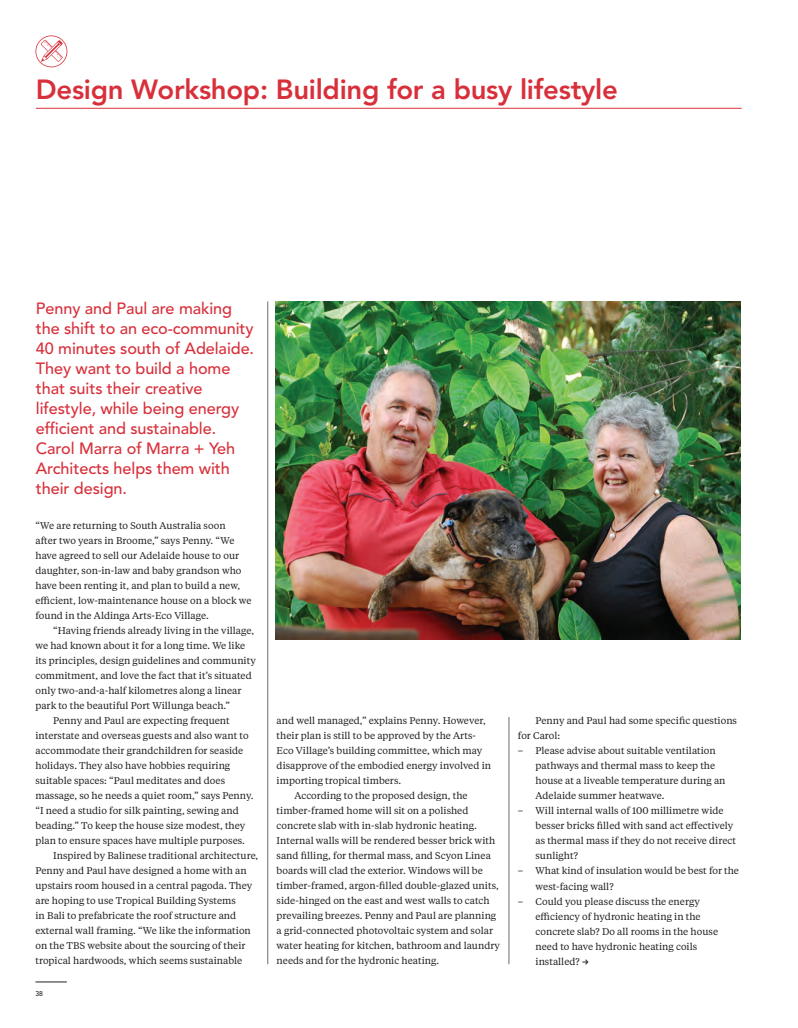
<style>
.page{position:relative;width:798px;height:1028px;background:#fff}
.page>*{position:absolute;margin:0;border:0;box-sizing:border-box;transform-origin:0 0}
.PAGE_TITLE_A{font:800 27.5px "Avenir LT Std";letter-spacing:-.01em;color:#d8303b}
.INTRO_PARA_H2{font:500 16.25px/20px "Avenir LT Std";letter-spacing:-.005em;color:#d8303b}
.ARTICLE_BODY{font:9.75px/15px "Tiempos Text";color:#231f20}
.RUNNING_HEADS{font:500 6.88px "Avenir LT Std";color:#231f20}
</style>
<div class="page">
<img style="left:276px;top:301px;width:464px;height:338px">
<hr style="left:35px;top:981px;width:32px;height:1px;background:#231f20">
<hr style="left:36px;top:108px;width:705px;height:1px;background:#d8303b">
<hr style="left:267px;top:301px;width:1px;height:663px;background:#6c6d70">
<hr style="left:508px;top:717px;width:1px;height:247px;background:#6c6d70">
<svg style="left:35px;top:35px;width:32px;height:32px"></svg>
<p class="PAGE_TITLE_A" style="left:36px;top:73px;width:583px">Design Workshop: Building for a busy lifestyle</p>
<p class="INTRO_PARA_H2" style="left:36px;top:298px;width:220px">Penny and Paul are making the shift to an eco-community<br>40 minutes south of Adelaide.<br>They want to build a home that suits their creative lifestyle, while being energy efficient and sustainable.<br>Carol Marra of Marra + Yeh<br>Architects helps them with their design.</p>
<p class="ARTICLE_BODY" style="left:35px;top:518px;width:217px">“We are returning to South Australia soon<br>after two years in Broome,” says Penny. “We have agreed to sell our Adelaide house to our daughter, son-in-law and baby grandson who have been renting it, and plan to build a new, efficient, low-maintenance house on a block we found in the Aldinga Arts-Eco Village.</p>
<p class="ARTICLE_BODY" style="left:35px;top:623px;width:222px;text-indent:18px">“Having friends already living in the village, we had known about it for a long time. We like its principles, design guidelines and community commitment, and love the fact that it’s situated only two-and-a-half kilometres along a linear park to the beautiful Port Willunga beach.”</p>
<p class="ARTICLE_BODY" style="left:35px;top:713px;width:219px;text-indent:18px">Penny and Paul are expecting frequent interstate and overseas guests and also want to accommodate their grandchildren for seaside holidays. They also have hobbies requiring suitable spaces: “Paul meditates and does massage, so he needs a quiet room,” says Penny. “I need a studio for silk painting, sewing and beading.” To keep the house size modest, they plan to ensure spaces have multiple purposes.</p>
<p class="ARTICLE_BODY" style="left:35px;top:848px;width:224px;text-indent:18px">Inspired by Balinese traditional architecture, Penny and Paul have designed a home with an upstairs room housed in a central pagoda. They are hoping to use Tropical Building Systems<br>in Bali to prefabricate the roof structure and external wall framing. “We like the information on the TBS website about the sourcing of their tropical hardwoods, which seems sustainable</p>
<p class="RUNNING_HEADS" style="left:35px;top:989px;width:9px">38</p>
<p class="ARTICLE_BODY" style="left:276px;top:713px;width:216px">and well managed,” explains Penny. However, their plan is still to be approved by the Arts-Eco Village’s building committee, which may disapprove of the embodied energy involved in importing tropical timbers.</p>
<p class="ARTICLE_BODY" style="left:276px;top:788px;width:225px;text-indent:18px">According to the proposed design, the timber-framed home will sit on a polished concrete slab with in-slab hydronic heating.<br>Internal walls will be rendered besser brick with sand filling, for thermal mass, and Scyon Linea boards will clad the exterior. Windows will be timber-framed, argon-filled double-glazed units, side-hinged on the east and west walls to catch prevailing breezes. Penny and Paul are planning a grid-connected photovoltaic system and solar water heating for kitchen, bathroom and laundry needs and for the hydronic heating.</p>
<p class="ARTICLE_BODY" style="left:517px;top:713px;width:221px;text-indent:18px">Penny and Paul had some specific questions for Carol:</p>
<p class="ARTICLE_BODY" style="left:535px;top:743px;width:191px;text-indent:-18px">– Please advise about suitable ventilation pathways and thermal mass to keep the house at a liveable temperature during an Adelaide summer heatwave.</p>
<p class="ARTICLE_BODY" style="left:535px;top:803px;width:202px;text-indent:-18px">– Will internal walls of 100 millimetre wide besser bricks filled with sand act effectively as thermal mass if they do not receive direct sunlight?</p>
<p class="ARTICLE_BODY" style="left:535px;top:863px;width:205px;text-indent:-18px">– What kind of insulation would be best for the west-facing wall?</p>
<p class="ARTICLE_BODY" style="left:535px;top:893px;width:184px;text-indent:-18px">– Could you please discuss the energy efficiency of hydronic heating in the concrete slab? Do all rooms in the house need to have hydronic heating coils installed?</p>
</div>
